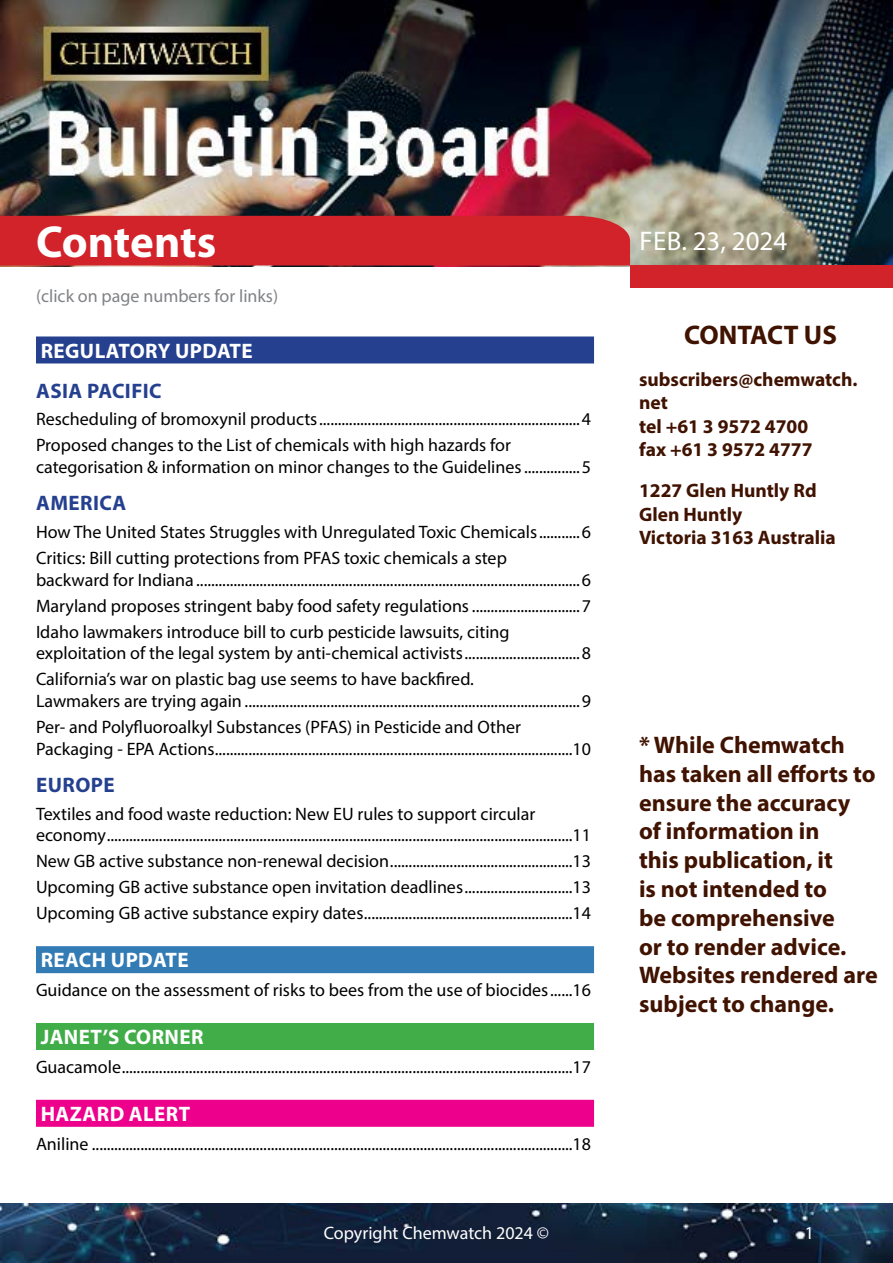
<style>
.page{position:relative;width:893px;height:1263px;background:#fff}
.page>*{position:absolute;margin:0;border:0;box-sizing:border-box;transform-origin:0 0}
.t1{font:700 45px "Myriad Pro";letter-spacing:-.005em;color:#fff}
.t2{font:27px "Myriad Pro";color:#fff}
.t3{font:700 27px "Myriad Pro";color:#401200}
.t4{font:700 24px/28.8px "Myriad Pro";color:#401200}
.t5{font:700 21px "Myriad Pro";letter-spacing:.02em;color:#fff}
.t6{font:700 21px "Myriad Pro";letter-spacing:.02em;color:#25408f}
.t7{font:700 19.5px/23.4px "Myriad Pro";color:#401200}
.t8{font:18px/26.1px "Myriad Pro";color:#000}
.t9{font:18px "Myriad Pro";color:#808285}
.t10{font:18px "Myriad Pro";color:#fff}
</style>
<div class="page">
<img style="left:0;top:0;width:893px;height:265px">
<div style="left:630px;top:265px;width:263px;height:23px;background:#d2232a"></div>
<div style="left:0;top:216px;width:630px;height:50px;background:#d2232a"></div>
<img style="left:0;top:1204px;width:893px;height:59px">
<div style="left:36px;top:336px;width:558px;height:27px;background:#25408f"></div>
<div style="left:36px;top:946px;width:558px;height:27px;background:#337bb5"></div>
<div style="left:36px;top:1023px;width:558px;height:27px;background:#41ad49"></div>
<div style="left:36px;top:1100px;width:558px;height:27px;background:#ec008c"></div>
<h1 class="t1" style="left:36px;top:213px;width:182px">Contents</h1>
<h2 class="t2" style="left:639px;top:224px;width:149px">Feb. 23, 2024</h2>
<p class="t9" style="left:36px;top:284px;width:244px">(click on page numbers for links)</p>
<p class="t5" style="left:41px;top:337px;width:213px">REGULATORY UPDATE</p>
<p class="t6" style="left:36px;top:377px;width:127px">ASIA PACIFIC</p>
<p class="t8" style="left:36px;top:406px;width:556px">Rescheduling of bromoxynil products......................................................................4<br>Proposed changes to the List of chemicals with high hazards for</p>
<p class="t8" style="left:36px;top:454px;width:556px">categorisation &amp; information on minor changes to the Guidelines...............5</p>
<p class="t6" style="left:36px;top:489px;width:92px">AMERICA</p>
<p class="t8" style="left:36px;top:518px;width:556px">How The United States Struggles with Unregulated Toxic Chemicals...........6<br>Critics: Bill cutting protections from PFAS toxic chemicals a step</p>
<p class="t8" style="left:36px;top:566px;width:556px;text-align:justify">backward for Indiana .......................................................................................................6<br>Maryland proposes stringent baby food safety regulations .............................7<br>Idaho lawmakers introduce bill to curb pesticide lawsuits, citing</p>
<p class="t8" style="left:36px;top:640px;width:556px">exploitation of the legal system by anti-chemical activists...............................8<br>California’s war on plastic bag use seems to have backfired.</p>
<p class="t8" style="left:36px;top:688px;width:556px">Lawmakers are trying again ..........................................................................................9<br>Per- and Polyfluoroalkyl Substances (PFAS) in Pesticide and Other</p>
<p class="t8" style="left:36px;top:735px;width:556px">Packaging - EPA Actions................................................................................................10</p>
<p class="t6" style="left:36px;top:771px;width:80px">EUROPE</p>
<p class="t8" style="left:36px;top:802px;width:557px;line-height:21.6px">Textiles and food waste reduction: New EU rules to support circular economy.............................................................................................................................11</p>
<p class="t8" style="left:36px;top:848px;width:556px;text-align:justify">New GB active substance non-renewal decision.................................................13<br>Upcoming GB active substance open invitation deadlines.............................13<br>Upcoming GB active substance expiry dates........................................................14</p>
<p class="t5" style="left:41px;top:946px;width:149px">REACH UPDATE</p>
<p class="t8" style="left:36px;top:977px;width:556px">Guidance on the assessment of risks to bees from the use of biocides......16</p>
<p class="t5" style="left:41px;top:1023px;width:164px">JANET’S CORNER</p>
<p class="t8" style="left:36px;top:1054px;width:557px">Guacamole.........................................................................................................................17</p>
<p class="t5" style="left:41px;top:1100px;width:151px">HAZARD ALERT</p>
<p class="t8" style="left:36px;top:1130px;width:557px">Aniline .................................................................................................................................18</p>
<h2 class="t3" style="left:684px;top:318px;width:154px">CONTACT US</h2>
<p class="t7" style="left:639px;top:367px;width:220px">subscribers@chemwatch. net<br>tel +61 3 9572 4700<br>fax +61 3 9572 4777</p>
<p class="t7" style="left:639px;top:478px;width:198px">1227 Glen Huntly Rd<br>Glen Huntly<br>Victoria 3163 Australia</p>
<h3 class="t4" style="left:639px;top:730px;width:240px">* While Chemwatch has taken all efforts to ensure the accuracy of information in<br>this publication, it<br>is not intended to<br>be comprehensive<br>or to render advice.<br>Websites rendered are subject to change.</h3>
<p class="t10" style="left:324px;top:1222px;width:227px">Copyright Chemwatch 2024 ©</p>
<p class="t10" style="left:805px;top:1222px;width:11px">1</p>
</div>
